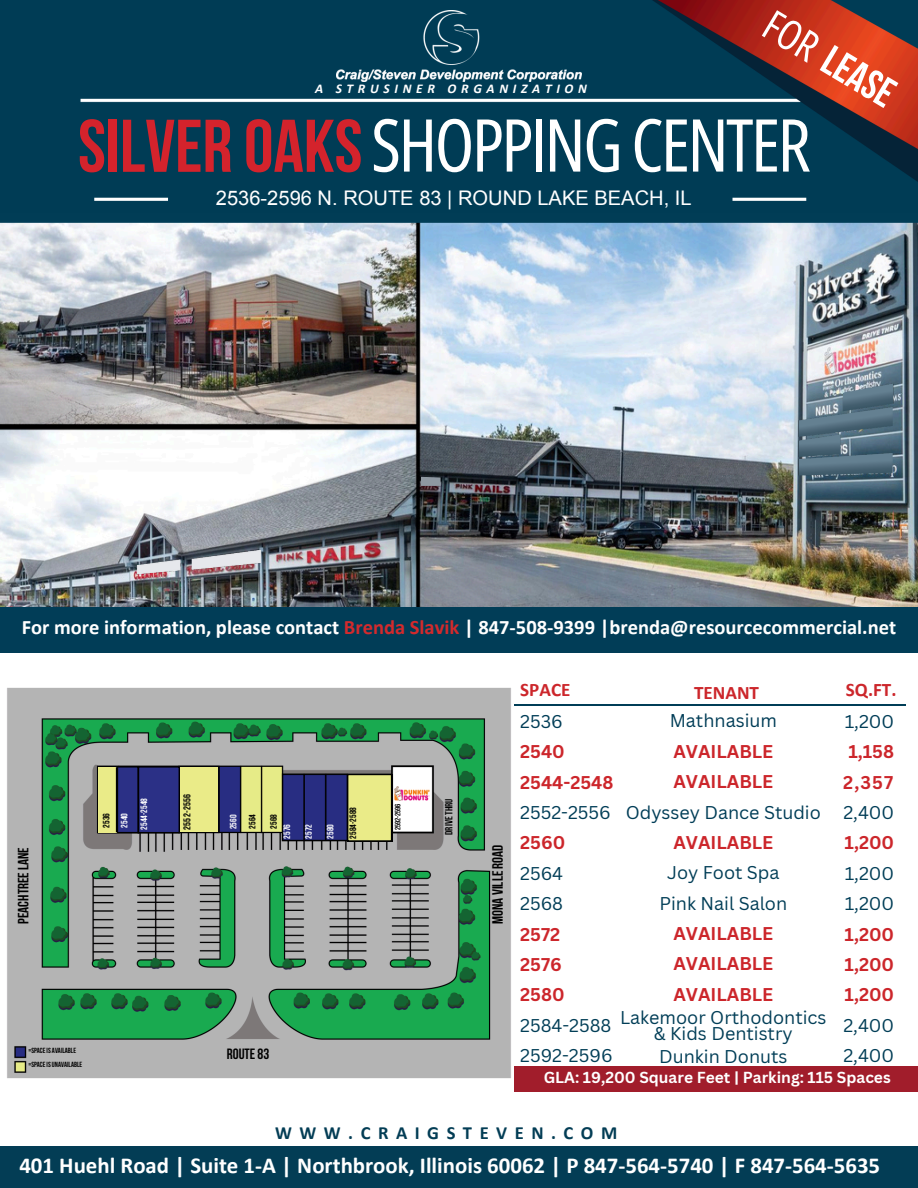
<style>
.page{position:relative;width:918px;height:1188px;background:#fff}
.page>*{position:absolute;margin:0;border:0;box-sizing:border-box;transform-origin:0 0}
.t1{font:72.9px "Open Sans Condensed";letter-spacing:-.035em;color:#fff}
.t2{font:700 41.55px "Bebas Neue";color:#fff}
.t3{font:700 22.8px "Calibri";color:#fff}
.t4{font:700 20.55px "Calibri";color:#fff}
.t5{font:20.1px "Arial";color:#fff}
.t6{font:700 19.05px "Calibri";color:#cc262b}
.t7{font:700 18.6px "Calibri";letter-spacing:.405em;color:#033d55}
.t8{font:18px/15.8px "Canva Sans";color:#023e57;text-align:center}
.t9{font:700 18px "Canva Sans";color:#cc262b}
.t10{font:18px "Canva Sans";color:#013d57}
.t11{font:700 15.6px "Canva Sans";color:#fff}
.t12{font:700 14.85px "Bebas Neue";color:#000}
.t13{font:italic 700 13.35px "Calibri";letter-spacing:.35em;color:#fff}
.t14{font:700 10.35px "Bebas Neue";color:#000}
.t15{font:700 9.75px "Bebas Neue";color:#000}
.t16{font:700 9.15px "Bebas Neue";color:#fff}
.t17{font:700 9.15px "Bebas Neue";color:#000}
.t18{font:700 7.8px "Bebas Neue";color:#000}
.t19{font:700 7.35px/14.2px "Bebas Neue";color:#000}
.s1{font-family:"Open Sans Condensed";font-weight:400}
.s2{font-family:"Bebas Neue";font-weight:700;font-size:74.4px;color:#d4232c}
.s3{color:#d32a2d}
</style>
<div class="page">
<img style="left:0;top:0;width:918px;height:213px">
<img style="left:0;top:213px;width:918px;height:394px">
<img style="left:130px;top:542px;width:138px;height:40px">
<svg style="left:421px;top:477px;width:20px;height:9px"></svg>
<img style="left:7px;top:687px;width:508px;height:399px">
<img style="left:791px;top:376px;width:110px;height:106px">
<svg style="left:97px;top:766px;width:83px;height:68px;background:#2a2e76"></svg>
<hr style="left:515px;top:704px;width:391px;height:2px;background:#003e57">
<img style="left:337px;top:10px;width:244px;height:71px">
<div style="left:0;top:607px;width:918px;height:46px;background:#013d57"></div>
<img style="left:395px;top:787px;width:34px;height:13px">
<div style="left:515px;top:1066px;width:403px;height:26px;background:#a11d2b"></div>
<div style="left:0;top:1146px;width:918px;height:42px;background:#033d55"></div>
<svg style="left:347px;top:774px;width:45px;height:67px;background:#d6d77c"></svg>
<div style="left:99px;top:767px;width:18px;height:65px;background:#eaeb88"></div>
<hr style="left:116px;top:767px;width:2px;height:65px;background:#000">
<div style="left:181px;top:767px;width:37px;height:64px;background:#eaeb88"></div>
<p class="t13" style="left:315px;top:83px;width:273px">A STRUSINER ORGANIZATION</p>
<p class="t2" style="left:776px;top:7px;width:147px;rotate:31deg"><span class="s1">FOR</span> LEASE</p>
<p class="t1" style="left:78px;top:94px;width:734px"><span class="s2">SILVER OAKS</span> SHOPPINGCENTER</p>
<p class="t5" style="left:216px;top:187px;width:477px">2536-2596 N. ROUTE 83 | ROUND LAKE BEACH, IL</p>
<p class="t4" style="left:22px;top:618px;width:876px">For more information, please contact <span class="s3">Brenda Slavik</span> | 847-508-9399 |brenda@resourcecommercial.net</p>
<p class="t17" style="left:103px;top:828px;width:16px;rotate:-90deg">2536</p>
<p class="t16" style="left:121px;top:828px;width:16px;rotate:-90deg">2540</p>
<p class="t16" style="left:140px;top:830px;width:33px;rotate:-90deg">2544-2548</p>
<p class="t15" style="left:183px;top:830px;width:37px;rotate:-90deg">2552-2556</p>
<p class="t18" style="left:395px;top:830px;width:28px;rotate:-90deg">2592-2596</p>
<p class="t17" style="left:349px;top:839px;width:33px;rotate:-90deg">2584-2588</p>
<p class="t16" style="left:230px;top:829px;width:16px;rotate:-90deg">2560</p>
<p class="t17" style="left:249px;top:829px;width:16px;rotate:-90deg">2564</p>
<p class="t17" style="left:270px;top:829px;width:16px;rotate:-90deg">2568</p>
<p class="t16" style="left:283px;top:839px;width:16px;rotate:-90deg">2576</p>
<p class="t16" style="left:305px;top:839px;width:16px;rotate:-90deg">2572</p>
<p class="t16" style="left:327px;top:839px;width:16px;rotate:-90deg">2580</p>
<p class="t14" style="left:445px;top:835px;width:38px;rotate:-90deg">DRIVETHRU</p>
<h2 class="t12" style="left:17px;top:924px;width:78px;rotate:-90deg">PEACHTREELANE</h2>
<p class="t12" style="left:492px;top:924px;width:81px;rotate:-90deg">MONA VILLE ROAD</p>
<p class="t19" style="left:28px;top:1044px;width:55px">=SPACEIS AVAILABLE =SPACEISUNAVAILABLE</p>
<p class="t12" style="left:227px;top:1048px;width:44px">ROUTE83</p>
<p class="t6" style="left:520px;top:681px;width:52px">SPACE</p>
<p class="t10" style="left:520px;top:709px;width:44px">2536</p>
<p class="t9" style="left:520px;top:739px;width:46px">2540</p>
<p class="t9" style="left:520px;top:770px;width:95px">2544-2548</p>
<p class="t10" style="left:520px;top:800px;width:92px">2552-2556</p>
<p class="t9" style="left:520px;top:830px;width:47px">2560</p>
<p class="t8" style="left:520px;top:865px;width:44px">2564</p>
<p class="t8" style="left:520px;top:895px;width:44px">2568</p>
<p class="t9" style="left:520px;top:921px;width:41px">2572</p>
<p class="t9" style="left:520px;top:952px;width:43px">2576</p>
<p class="t9" style="left:520px;top:982px;width:46px">2580</p>
<h6 class="t8" style="left:520px;top:1017px;width:93px">2584-2588</h6>
<h6 class="t8" style="left:520px;top:1047px;width:94px">2592-2596</h6>
<h6 class="t6" style="left:694px;top:684px;width:66px">TENANT</h6>
<p class="t10" style="left:670px;top:708px;width:109px">Mathnasium</p>
<p class="t9" style="left:673px;top:739px;width:102px">AVAILABLE</p>
<p class="t9" style="left:673px;top:769px;width:102px">AVAILABLE</p>
<p class="t10" style="left:626px;top:799px;width:197px">Odyssey Dance Studio</p>
<p class="t9" style="left:673px;top:830px;width:102px">AVAILABLE</p>
<p class="t8" style="left:667px;top:864px;width:114px">Joy Foot Spa</p>
<p class="t8" style="left:659px;top:895px;width:129px">Pink Nail Salon</p>
<p class="t9" style="left:673px;top:921px;width:102px">AVAILABLE</p>
<p class="t9" style="left:673px;top:951px;width:102px">AVAILABLE</p>
<p class="t9" style="left:673px;top:982px;width:102px">AVAILABLE</p>
<p class="t8" style="left:620px;top:1010px;width:208px">Lakemoor Orthodontics &amp; Kids Dentistry</p>
<p class="t8" style="left:659px;top:1048px;width:130px">Dunkin Donuts</p>
<p class="t6" style="left:846px;top:682px;width:52px">SQ.FT.</p>
<p class="t10" style="left:845px;top:709px;width:51px">1,200</p>
<p class="t9" style="left:848px;top:739px;width:47px">1,158</p>
<p class="t9" style="left:843px;top:770px;width:51px">2,357</p>
<p class="t10" style="left:843px;top:800px;width:52px">2,400</p>
<p class="t9" style="left:845px;top:830px;width:51px">1,200</p>
<p class="t8" style="left:845px;top:865px;width:51px">1,200</p>
<p class="t8" style="left:845px;top:895px;width:51px">1,200</p>
<p class="t9" style="left:845px;top:921px;width:51px">1,200</p>
<p class="t9" style="left:845px;top:952px;width:51px">1,200</p>
<p class="t9" style="left:845px;top:982px;width:51px">1,200</p>
<p class="t8" style="left:843px;top:1017px;width:52px">2,400</p>
<p class="t8" style="left:843px;top:1047px;width:52px">2,400</p>
<p class="t11" style="left:544px;top:1066px;width:349px">GLA: 19,200 Square Feet | Parking: 115 Spaces</p>
<h3 class="t7" style="left:275px;top:1125px;width:344px">WWW.CRAIGSTEVEN.COM</h3>
<h4 class="t3" style="left:19px;top:1156px;width:862px">401 Huehl Road | Suite 1-A | Northbrook, Illinois 60062 | P 847-564-5740 | F 847-564-5635</h4>
</div>
